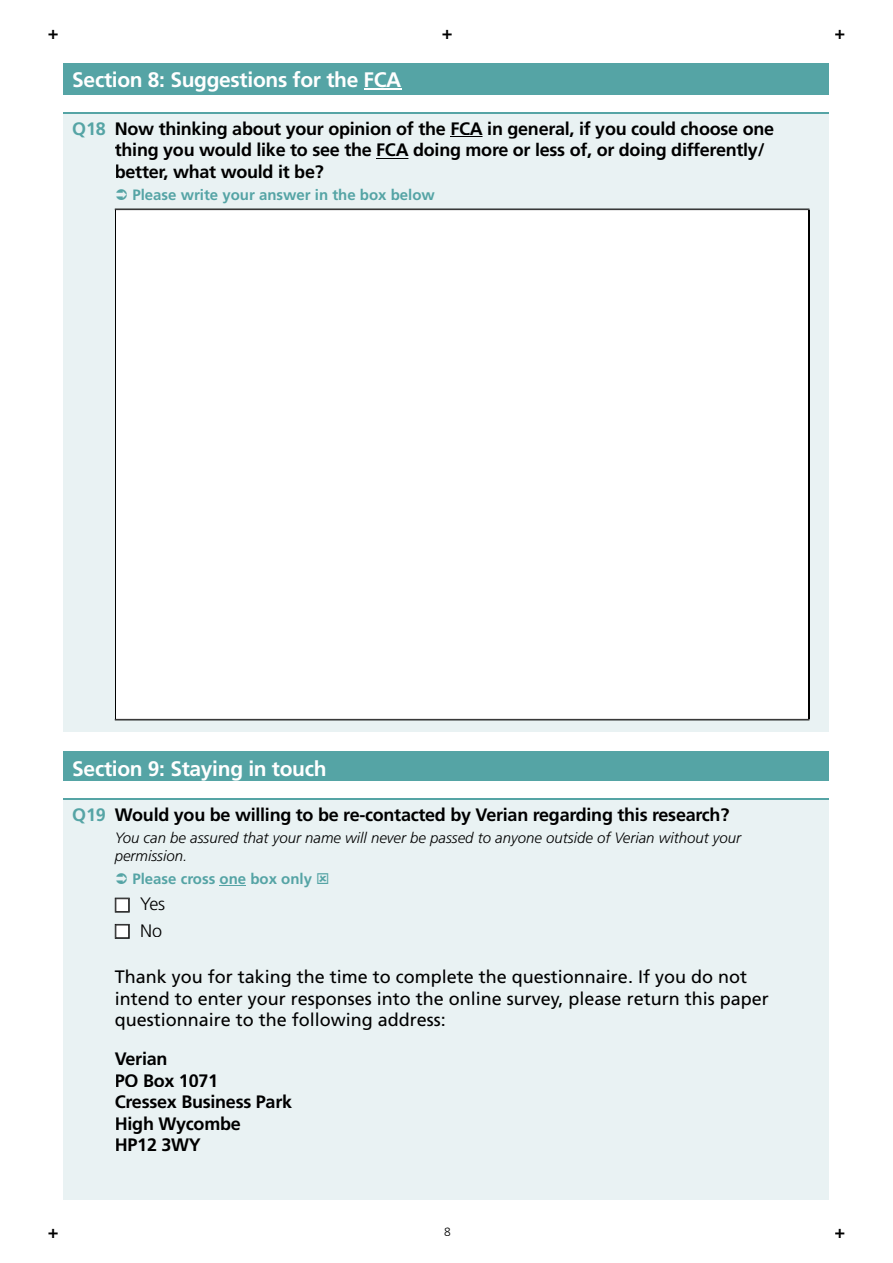
<style>
.page{position:relative;width:893px;height:1263px;background:#fff}
.page>*{position:absolute;margin:0;border:0;box-sizing:border-box;transform-origin:0 0}
.t1{font:700 21px "Frutiger LT Std";letter-spacing:-.015em;color:#fff}
.t2{font:700 18px/21.6px "Frutiger LT Std";letter-spacing:-.015em;color:#000}
.t3{font:18px/21.6px "Frutiger LT Std";color:#000}
.t4{font:300 18px/26.2px "Frutiger LT Std";color:#000}
.t5{font:italic 300 15px/18px "Frutiger LT Std";color:#000}
.t6{font:700 15px "Frutiger LT Std";color:#55a4a5}
.t7{font:300 12px "Frutiger LT Std";color:#000}
.s1{color:#55a4a5}
</style>
<div class="page">
<div style="left:64px;top:64px;width:765px;height:1135px;background:#e9f2f3"></div>
<div style="left:64px;top:64px;width:765px;height:37px;background:#55a4a5"></div>
<hr style="left:364px;top:89px;width:37px;height:1px;background:#fff">
<div style="left:64px;top:95px;width:765px;height:18px;background:#fff"></div>
<hr style="left:64px;top:112px;width:765px;height:1px;background:#55a4a5">
<hr style="left:376px;top:158px;width:32px;height:1px;background:#000">
<div style="left:64px;top:732px;width:765px;height:18px;background:#fff"></div>
<div style="left:64px;top:751px;width:765px;height:38px;background:#55a4a5"></div>
<div style="left:64px;top:781px;width:765px;height:18px;background:#fff"></div>
<hr style="left:64px;top:798px;width:765px;height:2px;background:#55a4a5">
<svg style="left:220px;top:885px;width:26px;height:1px"></svg>
<div style="left:116px;top:209px;width:693px;height:511px;background:#fff"></div>
<svg style="left:115px;top:209px;width:694px;height:1px"></svg>
<hr style="left:115px;top:210px;width:1px;height:509px;background:#000">
<hr style="left:116px;top:210px;width:1px;height:509px;background:#000">
<hr style="left:809px;top:210px;width:1px;height:509px;background:#000">
<hr style="left:808px;top:210px;width:1px;height:509px;background:#000">
<svg style="left:115px;top:719px;width:694px;height:1px"></svg>
<svg style="left:115px;top:898px;width:15px;height:14px"></svg>
<svg style="left:115px;top:924px;width:15px;height:15px"></svg>
<p class="t2" style="left:48px;top:22px;width:12px">+</p>
<p class="t2" style="left:442px;top:22px;width:12px">+</p>
<p class="t1" style="left:72px;top:68px;width:331px">Section 8: Suggestions for the FCA</p>
<p class="t2" style="left:115px;top:118px;width:661px;text-indent:-43px"><span class="s1">Q18</span> Now thinking about your opinion of the FCA in general, if you could choose one thing you would like to see the FCA doing more or less of, or doing differently/ better, what would it be?</p>
<p class="t6" style="left:132px;top:186px;width:304px">Please write your answer in the box below</p>
<p class="t2" style="left:834px;top:22px;width:12px">+</p>
<p class="t1" style="left:72px;top:756px;width:256px">Section 9: Staying in touch</p>
<p class="t2" style="left:72px;top:804px;width:659px"><span class="s1">Q19</span> Would you be willing to be re-contacted by Verian regarding this research?</p>
<p class="t5" style="left:115px;top:829px;width:628px">You can be assured that your name will never be passed to anyone outside of Verian without your permission.</p>
<p class="t6" style="left:132px;top:869px;width:181px">Please cross one box only</p>
<p class="t4" style="left:140px;top:891px;width:26px">Yes<br>No</p>
<p class="t3" style="left:115px;top:966px;width:655px">Thank you for taking the time to complete the questionnaire. If you do not intend to enter your responses into the online survey, please return this paper questionnaire to the following address:</p>
<p class="t2" style="left:115px;top:1048px;width:179px">Verian<br>PO Box 1071<br>Cressex Business Park<br>High Wycombe<br>HP12 3WY</p>
<p class="t2" style="left:48px;top:1221px;width:12px">+</p>
<p class="t7" style="left:444px;top:1225px;width:8px">8</p>
<p class="t2" style="left:834px;top:1221px;width:12px">+</p>
</div>
